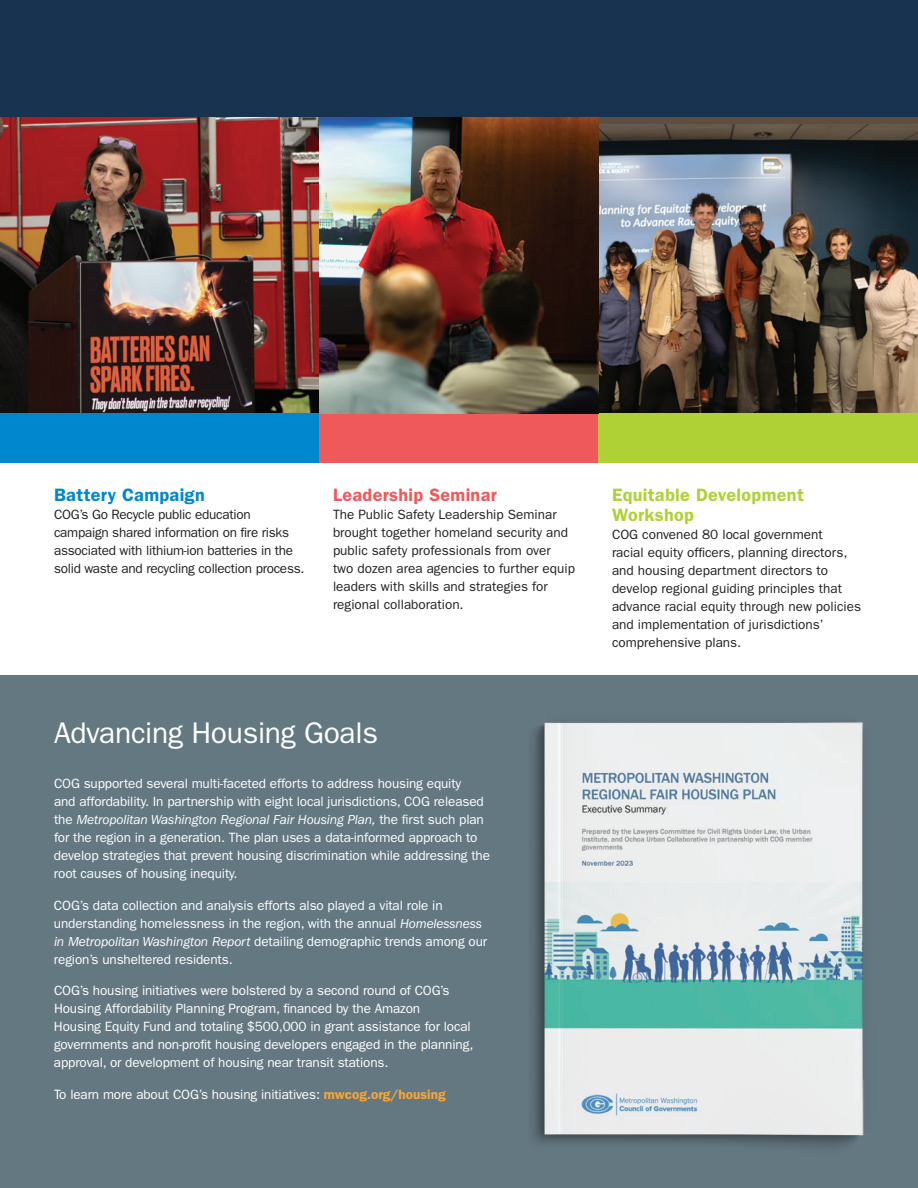
<style>
.page{position:relative;width:918px;height:1188px;background:#fff}
.page>*{position:absolute;margin:0;border:0;box-sizing:border-box;transform-origin:0 0}
.t1{font:30px "ITC Franklin Gothic Std";letter-spacing:-.01em;color:#fff}
.t2{font:600 18px/19.5px "ITC Franklin Gothic Std";letter-spacing:.015em;color:#b0d136}
.t3{font:600 18px "ITC Franklin Gothic Std";letter-spacing:.02em;color:#f0595b}
.t4{font:600 18px "ITC Franklin Gothic Std";letter-spacing:.02em;color:#0087cd}
.t5{font:13.5px/18px "ITC Franklin Gothic Std";letter-spacing:-.01em;color:#fff}
.t6{font:13.5px/18px "ITC Franklin Gothic Std";color:#231f20}
.t7{font:13.5px/18px "ITC Franklin Gothic Std";letter-spacing:-.02em;color:#231f20}
.s1{font-style:italic}
.s2{font-weight:600;color:#faa633}
</style>
<div class="page">
<div style="left:0;top:0;width:918px;height:139px;background:#173350"></div>
<div style="left:0;top:676px;width:918px;height:512px;background:#647882"></div>
<img style="left:0;top:117px;width:598px;height:296px">
<div style="left:598px;top:117px;width:320px;height:296px;background:#5d4e41"></div>
<img style="left:598px;top:124px;width:320px;height:289px">
<div style="left:0;top:413px;width:320px;height:49px;background:#0087cd"></div>
<div style="left:320px;top:413px;width:278px;height:49px;background:#f0595b"></div>
<div style="left:598px;top:413px;width:320px;height:49px;background:#b0d136"></div>
<img style="left:533px;top:722px;width:331px;height:425px">
<h2 class="t4" style="left:54px;top:484px;width:152px">Battery Campaign</h2>
<p class="t7" style="left:54px;top:506px;width:252px">COG’s Go Recycle public education campaign shared information on fire risks associated with lithium-ion batteries in the solid waste and recycling collection process.</p>
<h2 class="t3" style="left:333px;top:484px;width:165px">Leadership Seminar</h2>
<p class="t6" style="left:333px;top:506px;width:244px">The Public Safety Leadership Seminar brought together homeland security and public safety professionals from over<br>two dozen area agencies to further equip leaders with skills and strategies for regional collaboration.</p>
<h1 class="t1" style="left:54px;top:716px;width:326px">Advancing Housing Goals</h1>
<p class="t5" style="left:54px;top:775px;width:438px">COG supported several multi-faceted efforts to address housing equity<br>and affordability. In partnership with eight local jurisdictions, COG released the <span class="s1">Metropolitan Washington Regional Fair Housing Plan,</span> the first such plan for the region in a generation. The plan uses a data-informed approach to develop strategies that prevent housing discrimination while addressing the root causes of housing inequity.</p>
<p class="t5" style="left:54px;top:896px;width:435px">COG’s data collection and analysis efforts also played a vital role in understanding homelessness in the region, with the annual <span class="s1">Homelessness in Metropolitan Washington Report</span> detailing demographic trends among our region’s unsheltered residents.</p>
<p class="t5" style="left:54px;top:982px;width:421px">COG’s housing initiatives were bolstered by a second round of COG’s Housing Affordability Planning Program, financed by the Amazon<br>Housing Equity Fund and totaling $500,000 in grant assistance for local governments and non-profit housing developers engaged in the planning, approval, or development of housing near transit stations.</p>
<p class="t5" style="left:54px;top:1085px;width:393px">To learn more about COG’s housing initiatives: <span class="s2">mwcog.org/housing</span></p>
<h2 class="t2" style="left:612px;top:485px;width:193px">Equitable Development<br>Workshop</h2>
<p class="t6" style="left:612px;top:525px;width:251px">COG convened 80 local government<br>racial equity officers, planning directors, and housing department directors to develop regional guiding principles that advance racial equity through new policies and implementation of jurisdictions’ comprehensive plans.</p>
</div>
